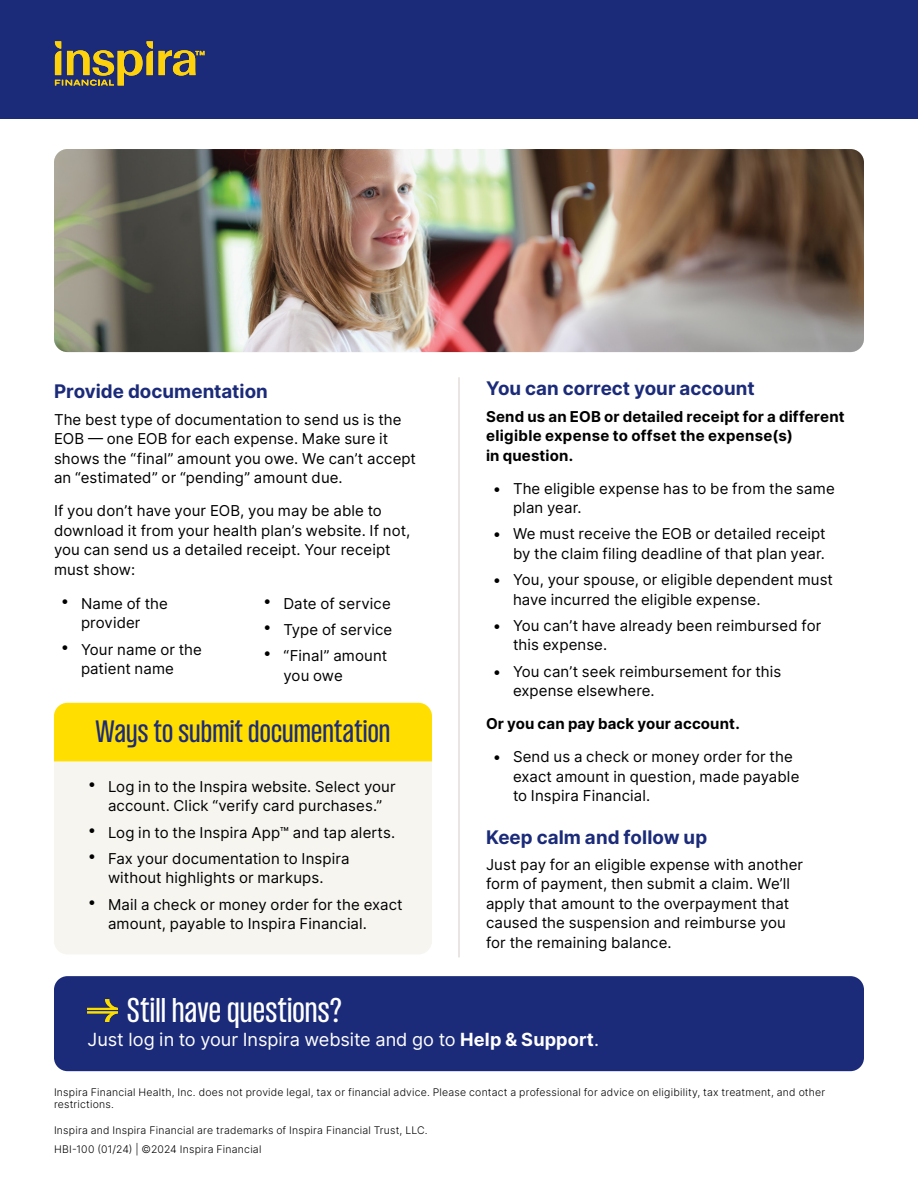
<style>
.page{position:relative;width:918px;height:1188px;background:#fff}
.page>*{position:absolute;margin:0;border:0;box-sizing:border-box;transform-origin:0 0}
.P_CTA_Header{font:condensed 30px "PP Formula";letter-spacing:.005em;color:#fff}
.H3_Headline_Sidebar_Centered{font:condensed 27px "PP Formula";letter-spacing:.01em;color:#1b2b79}
.H2_Body_copy_subhead{font:700 18.75px "Inter";color:#1b2b79}
.P_CTA_Body{font:18.15px "Inter";color:#fff}
.P_Body_Copy{font:15px/19.5px "Inter";letter-spacing:.01em;color:#000}
.P_Body_Copy-2{font:700 15px/19.5px "Inter";letter-spacing:.01em;color:#000}
.P_Legal___Copyright{font:300 10.5px/12.6px "Inter";letter-spacing:.02em;color:#000}
.s1{font-weight:700}
</style>
<div class="page">
<div style="left:54px;top:703px;width:378px;height:251px;background:#f6f5f0;border-radius:14px"></div>
<div style="left:54px;top:703px;width:378px;height:58px;background:#ffde00"></div>
<div style="left:0;top:0;width:918px;height:119px;background:#1b2b79"></div>
<svg style="left:55px;top:41px;width:150px;height:45px"></svg>
<img style="left:54px;top:149px;width:810px;height:203px">
<hr style="left:458px;top:377px;width:2px;height:580px;background:#e2ddd9">
<div style="left:54px;top:976px;width:810px;height:95px;background:#1b2b79;border-radius:14px"></div>
<img style="left:88px;top:999px;width:30px;height:23px">
<h2 class="H2_Body_copy_subhead" style="left:54px;top:378px;width:215px">Provide documentation</h2>
<p class="P_Body_Copy" style="left:54px;top:409px;width:364px">The best type of documentation to send us is the EOB — one EOB for each expense. Make sure it shows the “final” amount you owe. We can’t accept an “estimated” or “pending” amount due.</p>
<p class="P_Body_Copy" style="left:54px;top:501px;width:358px">If you don’t have your EOB, you may be able to download it from your health plan’s website. If not, you can send us a detailed receipt. Your receipt must show:</p>
<p class="P_Body_Copy" style="left:61px;top:593px;width:109px;text-align:center">• Name of the provider</p>
<p class="P_Body_Copy" style="left:61px;top:639px;width:143px;text-align:center">• Your name or the patient name</p>
<p class="P_Body_Copy" style="left:263px;top:593px;width:129px">• Date of service</p>
<p class="P_Body_Copy" style="left:263px;top:619px;width:131px">• Type of service</p>
<p class="P_Body_Copy" style="left:284px;top:646px;width:105px;text-indent:-20px">• “Final” amount you owe</p>
<h3 class="H3_Headline_Sidebar_Centered" style="left:96px;top:715px;width:296px">Ways to submit documentation</h3>
<p class="P_Body_Copy" style="left:88px;top:776px;width:309px;text-align:center">• Log in to the Inspira website. Select your account. Click “verify card purchases.”</p>
<p class="P_Body_Copy" style="left:88px;top:822px;width:309px">• Log in to the Inspira App™ and tap alerts.</p>
<p class="P_Body_Copy" style="left:88px;top:848px;width:263px;text-align:center">• Fax your documentation to Inspira without highlights or markups.</p>
<p class="P_Body_Copy" style="left:108px;top:894px;width:296px;text-indent:-20px">• Mail a check or money order for the exact amount, payable to Inspira Financial.</p>
<h2 class="H2_Body_copy_subhead" style="left:486px;top:375px;width:270px">You can correct your account</h2>
<p class="P_Body_Copy-2" style="left:486px;top:406px;width:360px">Send us an EOB or detailed receipt for a different eligible expense to offset the expense(s)<br>in question.</p>
<p class="P_Body_Copy" style="left:513px;top:478px;width:323px;text-indent:-20px">• The eligible expense has to be from the same plan year.</p>
<p class="P_Body_Copy" style="left:493px;top:524px;width:335px;text-align:right">• We must receive the EOB or detailed receipt by the claim filing deadline of that plan year.</p>
<p class="P_Body_Copy" style="left:513px;top:570px;width:322px;text-indent:-20px">• You, your spouse, or eligible dependent must have incurred the eligible expense.</p>
<p class="P_Body_Copy" style="left:513px;top:615px;width:310px;text-indent:-20px">• You can’t have already been reimbursed for this expense.</p>
<p class="P_Body_Copy" style="left:513px;top:661px;width:270px;text-indent:-20px">• You can’t seek reimbursement for this expense elsewhere.</p>
<p class="P_Body_Copy-2" style="left:486px;top:713px;width:255px">Or you can pay back your account.</p>
<p class="P_Body_Copy" style="left:513px;top:747px;width:288px;text-indent:-20px">• Send us a check or money order for the exact amount in question, made payable to Inspira Financial.</p>
<h2 class="H2_Body_copy_subhead" style="left:486px;top:823px;width:223px">Keep calm and follow up</h2>
<p class="P_Body_Copy" style="left:486px;top:854px;width:319px">Just pay for an eligible expense with another form of payment, then submit a claim. We’ll apply that amount to the overpayment that caused the suspension and reimburse you for the remaining balance.</p>
<p class="P_CTA_Header" style="left:127px;top:992px;width:216px">Still have questions?</p>
<p class="P_CTA_Body" style="left:88px;top:1026px;width:513px">Just log in to your Inspira website and go to <span class="s1">Help &amp; Support</span>.</p>
<p class="P_Legal___Copyright" style="left:54px;top:1085px;width:773px">Inspira Financial Health, Inc. does not provide legal, tax or financial advice. Please contact a professional for advice on eligibility, tax treatment, and other restrictions.</p>
<p class="P_Legal___Copyright" style="left:54px;top:1124px;width:375px">Inspira and Inspira Financial are trademarks of Inspira Financial Trust, LLC.</p>
<p class="P_Legal___Copyright" style="left:54px;top:1143px;width:209px">HBI-100 (01/24) | ©2024 Inspira Financial</p>
</div>
